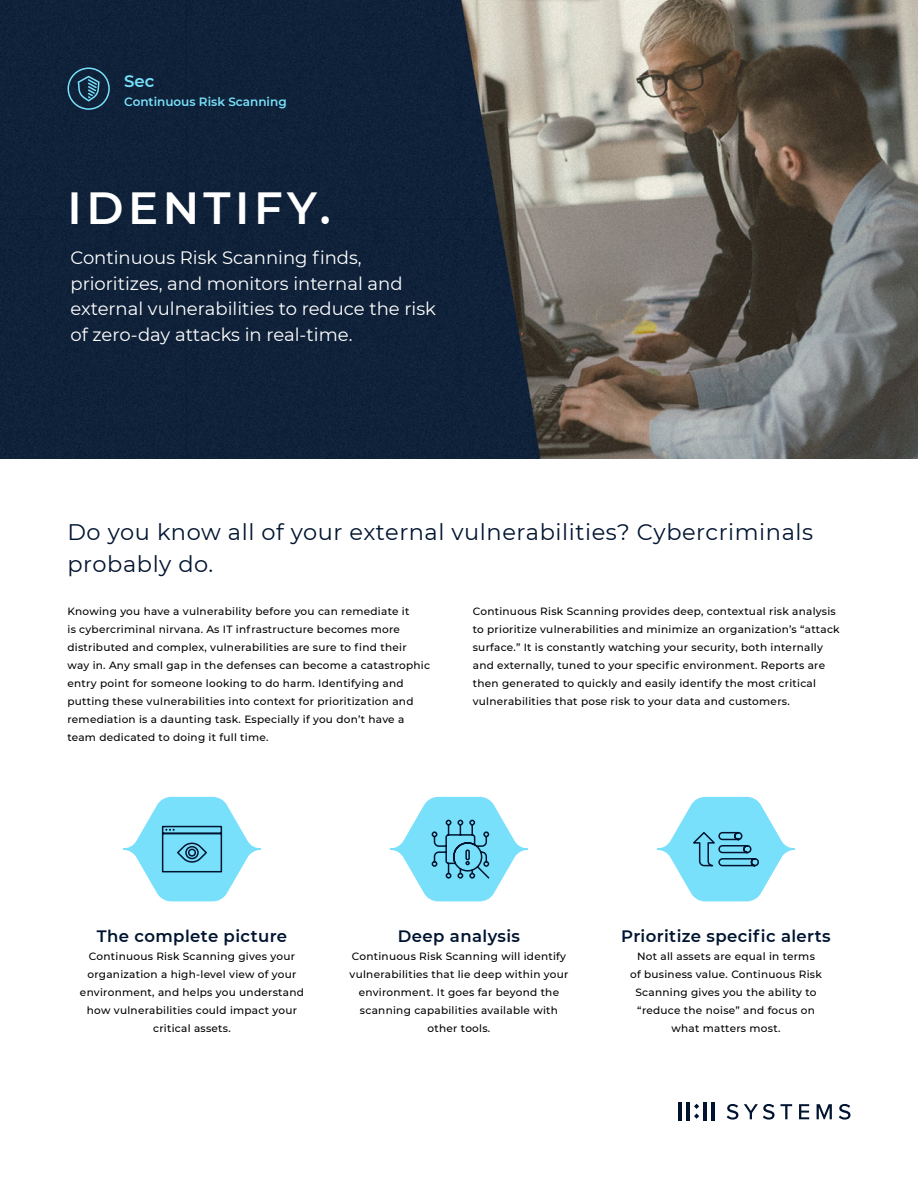
<style>
.page{position:relative;width:918px;height:1188px;background:#fff}
.page>*{position:absolute;margin:0;border:0;box-sizing:border-box;transform-origin:0 0}
.t1{font:600 45px "Montserrat";letter-spacing:.1em;color:#fff}
.t2{font:22.5px/31.5px "Montserrat";letter-spacing:.025em;color:#001430}
.t3{font:18px/25.5px "Montserrat";color:#fff}
.t4{font:600 16.5px "Montserrat";letter-spacing:.025em;color:#001430}
.t5{font:600 16.5px "Montserrat";color:#78e0fa}
.t6{font:600 12px "Montserrat";color:#78e0fa}
.t7{font:500 10.5px/18px "Montserrat";letter-spacing:.025em;color:#000;text-align:center}
</style>
<div class="page">
<img style="left:0;top:0;width:918px;height:459px">
<svg style="left:67px;top:67px;width:44px;height:44px;background:#23455d"></svg>
<svg style="left:123px;top:796px;width:138px;height:106px"></svg>
<svg style="left:390px;top:796px;width:138px;height:106px"></svg>
<div style="left:465px;top:849px;width:5px;height:11px;border:2px solid #001430"></div>
<svg style="left:657px;top:796px;width:138px;height:106px"></svg>
<svg style="left:727px;top:1104px;width:11px;height:16px"></svg>
<svg style="left:744px;top:1104px;width:31px;height:16px"></svg>
<svg style="left:781px;top:1104px;width:11px;height:15px"></svg>
<svg style="left:799px;top:1104px;width:10px;height:15px"></svg>
<svg style="left:817px;top:1104px;width:15px;height:15px"></svg>
<svg style="left:839px;top:1104px;width:12px;height:16px"></svg>
<hr style="left:678px;top:1102px;width:3px;height:18px;background:#001430">
<hr style="left:686px;top:1102px;width:4px;height:18px;background:#001430">
<svg style="left:694px;top:1104px;width:5px;height:15px"></svg>
<hr style="left:703px;top:1102px;width:4px;height:18px;background:#001430">
<hr style="left:712px;top:1102px;width:3px;height:18px;background:#001430">
<p class="t5" style="left:124px;top:69px;width:32px">Sec</p>
<p class="t6" style="left:124px;top:94px;width:164px">Continuous Risk Scanning</p>
<p class="t1" style="left:68px;top:176px;width:265px">IDENTIFY.</p>
<p class="t3" style="left:70px;top:244px;width:367px">Continuous Risk Scanning finds, prioritizes, and monitors internal and external vulnerabilities to reduce the risk of zero-day attacks in real-time.</p>
<p class="t2" style="left:68px;top:516px;width:747px">Do you know all of your external vulnerabilities? Cybercriminals probably do.</p>
<p class="t7" style="left:67px;top:602px;width:364px;text-align:left">Knowing you have a vulnerability before you can remediate it<br>is cybercriminal nirvana. As IT infrastructure becomes more distributed and complex, vulnerabilities are sure to find their way in. Any small gap in the defenses can become a catastrophic entry point for someone looking to do harm. Identifying and putting these vulnerabilities into context for prioritization and remediation is a daunting task. Especially if you don’t have a team dedicated to doing it full time.</p>
<p class="t7" style="left:473px;top:602px;width:368px;text-align:left">Continuous Risk Scanning provides deep, contextual risk analysis to prioritize vulnerabilities and minimize an organization’s “attack surface.” It is constantly watching your security, both internally and externally, tuned to your specific environment. Reports are then generated to quickly and easily identify the most critical vulnerabilities that pose risk to your data and customers.</p>
<p class="t4" style="left:97px;top:924px;width:192px">The complete picture</p>
<p class="t7" style="left:80px;top:947px;width:226px">Continuous Risk Scanning gives your organization a high-level view of your environment, and helps you understand how vulnerabilities could impact your critical assets.</p>
<p class="t4" style="left:398px;top:924px;width:124px">Deep analysis</p>
<p class="t7" style="left:350px;top:947px;width:220px">Continuous Risk Scanning will identify vulnerabilities that lie deep within your environment. It goes far beyond the scanning capabilities available with other tools.</p>
<p class="t4" style="left:621px;top:924px;width:211px">Prioritize specific alerts</p>
<p class="t7" style="left:630px;top:947px;width:193px">Not all assets are equal in terms<br>of business value. Continuous Risk<br>Scanning gives you the ability to “reduce the noise” and focus on</p>
<p class="t7" style="left:672px;top:1019px;width:110px">what matters most.</p>
</div>
